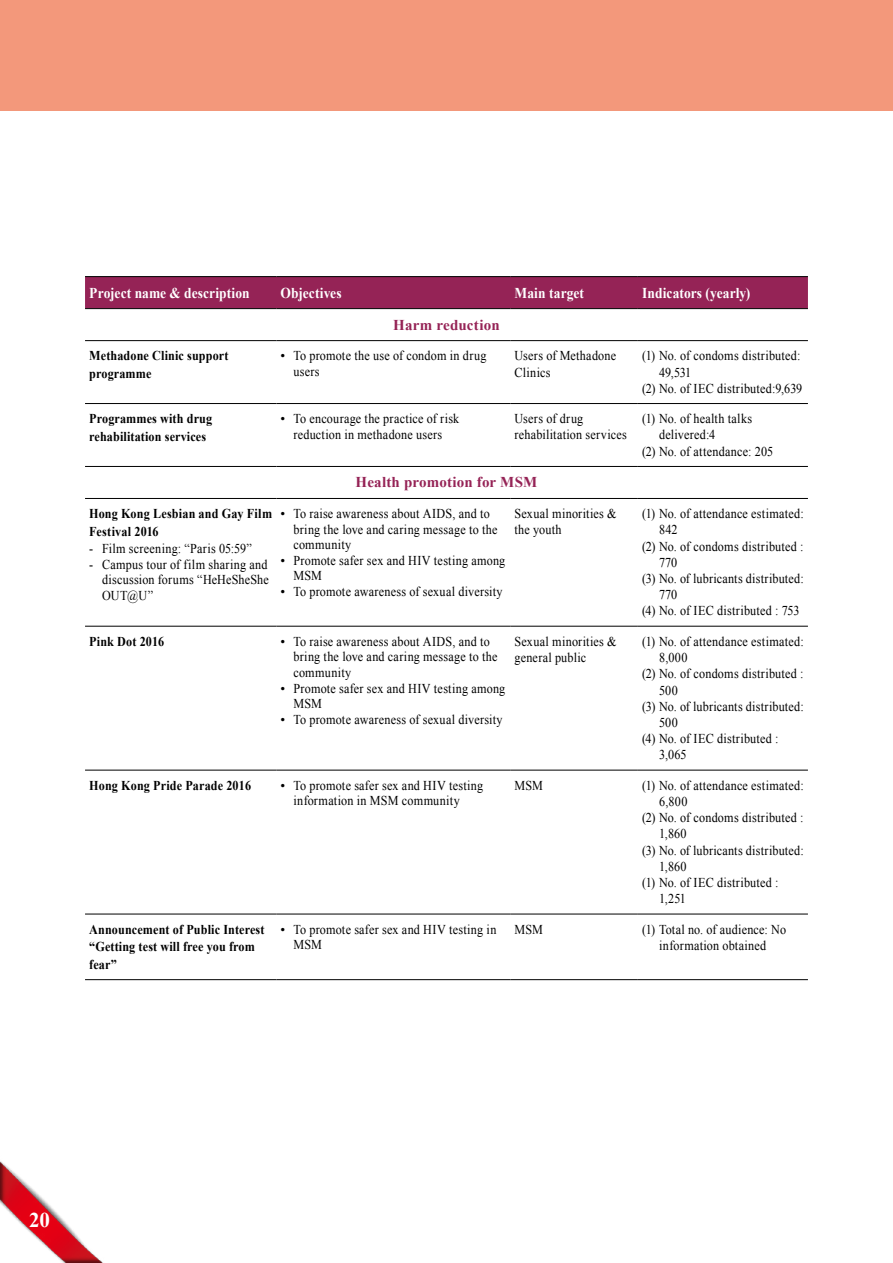
<style>
.page{position:relative;width:893px;height:1263px;background:#fff}
.page>*{position:absolute;margin:0;border:0;box-sizing:border-box;transform-origin:0 0}
.t1{font:700 21px "Times New Roman";color:#fff}
.Table_Eng_Bar{font:700 15px "Times New Roman";letter-spacing:.005em;color:#fff;scale:.9 1}
.Table_Eng_subhead{font:700 15px "Times New Roman";letter-spacing:.01em;color:#952356}
.Table_Eng_point__1{font:13.5px/16.2px "Times New Roman";letter-spacing:.015em;color:#000;scale:.9 1}
.Table_Eng_point{font:13.5px/15.6px "Times New Roman";letter-spacing:.02em;color:#000}
.Table_subhead_Eng{font:700 13.5px/17.5px "Times New Roman";letter-spacing:.01em;color:#000;scale:.9 1}
.Table_Eng{font:13.5px/16.2px "Times New Roman";letter-spacing:.02em;color:#000;scale:.9 1}
.Table_Eng_point-2{font:13.5px/15.6px "Times New Roman";letter-spacing:.02em;color:#000;text-align:justify;scale:.9 1}
</style>
<div class="page">
<div style="left:0;top:0;width:893px;height:111px;background:#f3987b"></div>
<img style="left:0;top:1161px;width:103px;height:102px">
<div style="left:85px;top:277px;width:723px;height:31px;background:#952356"></div>
<svg style="left:85px;top:309px;width:723px;height:605px"></svg>
<hr style="left:85px;top:466px;width:191px;height:1px;background:#000">
<hr style="left:276px;top:466px;width:234px;height:1px;background:#000">
<hr style="left:510px;top:466px;width:128px;height:1px;background:#000">
<hr style="left:638px;top:466px;width:170px;height:1px;background:#000">
<hr style="left:85px;top:276px;width:191px;height:1px;background:#000">
<hr style="left:276px;top:276px;width:234px;height:1px;background:#000">
<hr style="left:510px;top:276px;width:128px;height:1px;background:#000">
<hr style="left:638px;top:276px;width:170px;height:1px;background:#000">
<hr style="left:85px;top:308px;width:191px;height:1px;background:#000">
<hr style="left:276px;top:308px;width:234px;height:1px;background:#000">
<hr style="left:510px;top:308px;width:128px;height:1px;background:#000">
<hr style="left:638px;top:308px;width:170px;height:1px;background:#000">
<hr style="left:85px;top:979px;width:191px;height:1px;background:#000">
<hr style="left:276px;top:979px;width:234px;height:1px;background:#000">
<hr style="left:510px;top:979px;width:128px;height:1px;background:#000">
<hr style="left:638px;top:979px;width:170px;height:1px;background:#000">
<hr style="left:85px;top:340px;width:191px;height:1px;background:#000">
<hr style="left:276px;top:340px;width:234px;height:1px;background:#000">
<hr style="left:510px;top:340px;width:128px;height:1px;background:#000">
<hr style="left:638px;top:340px;width:170px;height:1px;background:#000">
<hr style="left:85px;top:403px;width:191px;height:1px;background:#000">
<hr style="left:276px;top:403px;width:234px;height:1px;background:#000">
<hr style="left:510px;top:403px;width:128px;height:1px;background:#000">
<hr style="left:638px;top:403px;width:170px;height:1px;background:#000">
<hr style="left:85px;top:498px;width:191px;height:1px;background:#000">
<hr style="left:276px;top:498px;width:234px;height:1px;background:#000">
<hr style="left:510px;top:498px;width:128px;height:1px;background:#000">
<hr style="left:638px;top:498px;width:170px;height:1px;background:#000">
<hr style="left:85px;top:626px;width:191px;height:1px;background:#000">
<hr style="left:276px;top:626px;width:234px;height:1px;background:#000">
<hr style="left:510px;top:626px;width:128px;height:1px;background:#000">
<hr style="left:638px;top:626px;width:170px;height:1px;background:#000">
<hr style="left:85px;top:770px;width:191px;height:1px;background:#000">
<hr style="left:276px;top:770px;width:234px;height:1px;background:#000">
<hr style="left:510px;top:770px;width:128px;height:1px;background:#000">
<hr style="left:638px;top:770px;width:170px;height:1px;background:#000">
<hr style="left:85px;top:914px;width:191px;height:1px;background:#000">
<hr style="left:276px;top:914px;width:234px;height:1px;background:#000">
<hr style="left:510px;top:914px;width:128px;height:1px;background:#000">
<hr style="left:638px;top:914px;width:170px;height:1px;background:#000">
<p class="Table_Eng_Bar" style="left:89px;top:282px;width:180px">Project name &amp; description</p>
<p class="Table_Eng_Bar" style="left:281px;top:282px;width:69px">Objectives</p>
<p class="Table_Eng_Bar" style="left:514px;top:282px;width:79px">Main target</p>
<p class="Table_Eng_Bar" style="left:642px;top:282px;width:122px">Indicators (yearly)</p>
<p class="Table_Eng_subhead" style="left:393px;top:314px;width:108px">Harm reduction</p>
<p class="Table_subhead_Eng" style="left:89px;top:347px;width:156px">Methadone Clinic support programme</p>
<p class="Table_Eng_point" style="left:293px;top:348px;width:195px;text-indent:-13px">• To promote the use of condom in drug users</p>
<p class="Table_Eng" style="left:514px;top:347px;width:114px">Users of Methadone<br>Clinics</p>
<p class="Table_Eng_point__1" style="left:659px;top:347px;width:159px;text-indent:-17px">(1) No. of condoms distributed:<br>49,531</p>
<p class="Table_Eng_point__1" style="left:642px;top:380px;width:179px">(2) No. of IEC distributed:9,639</p>
<p class="Table_subhead_Eng" style="left:89px;top:410px;width:138px">Programmes with drug rehabilitation services</p>
<p class="Table_Eng_point" style="left:281px;top:411px;width:180px;text-align:center">• To encourage the practice of risk reduction in methadone users</p>
<p class="Table_Eng" style="left:514px;top:410px;width:126px">Users of drug rehabilitation services</p>
<p class="Table_Eng_point__1" style="left:659px;top:410px;width:105px;text-indent:-17px">(1) No. of health talks delivered:4</p>
<p class="Table_Eng_point__1" style="left:642px;top:443px;width:147px">(2) No. of attendance: 205</p>
<p class="Table_Eng_subhead" style="left:356px;top:472px;width:183px">Health promotion for MSM</p>
<p class="Table_subhead_Eng" style="left:89px;top:505px;width:205px">Hong Kong Lesbian and Gay Film<br>Festival 2016</p>
<p class="Table_Eng_point-2" style="left:89px;top:541px;width:182px">- Film screening: “Paris 05:59”</p>
<p class="Table_Eng_point-2" style="left:102px;top:556px;width:187px;text-indent:-13px">- Campus tour of film sharing and discussion forums “HeHeSheShe OUT@U”</p>
<p class="Table_Eng_point" style="left:293px;top:506px;width:206px;text-indent:-13px">• To raise awareness about AIDS, and to bring the love and caring message to the community</p>
<p class="Table_Eng_point" style="left:293px;top:552px;width:213px;text-indent:-13px">• Promote safer sex and HIV testing among<br>MSM</p>
<p class="Table_Eng_point" style="left:281px;top:583px;width:224px">• To promote awareness of sexual diversity</p>
<p class="Table_Eng" style="left:514px;top:505px;width:115px">Sexual minorities &amp; the youth</p>
<p class="Table_Eng_point__1" style="left:659px;top:505px;width:162px;text-indent:-17px">(1) No. of attendance estimated:<br>842</p>
<p class="Table_Eng_point__1" style="left:659px;top:538px;width:162px;text-indent:-17px">(2) No. of condoms distributed :<br>770</p>
<p class="Table_Eng_point__1" style="left:659px;top:570px;width:162px;text-indent:-17px">(3) No. of lubricants distributed:<br>770</p>
<p class="Table_Eng_point__1" style="left:642px;top:603px;width:176px">(4) No. of IEC distributed : 753</p>
<p class="Table_subhead_Eng" style="left:89px;top:632px;width:85px">Pink Dot 2016</p>
<p class="Table_Eng_point" style="left:293px;top:633px;width:206px;text-indent:-13px">• To raise awareness about AIDS, and to bring the love and caring message to the community</p>
<p class="Table_Eng_point" style="left:293px;top:680px;width:213px;text-indent:-13px">• Promote safer sex and HIV testing among<br>MSM</p>
<p class="Table_Eng_point" style="left:281px;top:711px;width:224px">• To promote awareness of sexual diversity</p>
<p class="Table_Eng" style="left:514px;top:633px;width:115px">Sexual minorities &amp; general public</p>
<p class="Table_Eng_point__1" style="left:659px;top:633px;width:162px;text-indent:-17px">(1) No. of attendance estimated:<br>8,000</p>
<p class="Table_Eng_point__1" style="left:659px;top:665px;width:162px;text-indent:-17px">(2) No. of condoms distributed :<br>500</p>
<p class="Table_Eng_point__1" style="left:659px;top:698px;width:162px;text-indent:-17px">(3) No. of lubricants distributed:<br>500</p>
<p class="Table_Eng_point__1" style="left:659px;top:730px;width:134px;text-indent:-17px">(4) No. of IEC distributed :<br>3,065</p>
<p class="Table_subhead_Eng" style="left:89px;top:776px;width:181px">Hong Kong Pride Parade 2016</p>
<p class="Table_Eng_point" style="left:293px;top:777px;width:191px;text-indent:-13px">• To promote safer sex and HIV testing information in MSM community</p>
<p class="Table_Eng" style="left:514px;top:777px;width:33px">MSM</p>
<p class="Table_Eng_point__1" style="left:659px;top:777px;width:162px;text-indent:-17px">(1) No. of attendance estimated:<br>6,800</p>
<p class="Table_Eng_point__1" style="left:659px;top:809px;width:162px;text-indent:-17px">(2) No. of condoms distributed :<br>1,860</p>
<p class="Table_Eng_point__1" style="left:659px;top:842px;width:162px;text-indent:-17px">(3) No. of lubricants distributed:<br>1,860</p>
<p class="Table_Eng_point__1" style="left:659px;top:874px;width:134px;text-indent:-17px">(1) No. of IEC distributed :<br>1,251</p>
<p class="Table_subhead_Eng" style="left:89px;top:920px;width:196px">Announcement of Public Interest “Getting test will free you from fear”</p>
<p class="Table_Eng_point" style="left:293px;top:921px;width:205px;text-indent:-13px">• To promote safer sex and HIV testing in<br>MSM</p>
<p class="Table_Eng" style="left:514px;top:921px;width:33px">MSM</p>
<p class="Table_Eng_point__1" style="left:642px;top:921px;width:162px;text-align:center">(1) Total no. of audience: No information obtained</p>
<h1 class="t1" style="left:29px;top:1206px;width:23px">20</h1>
</div>
